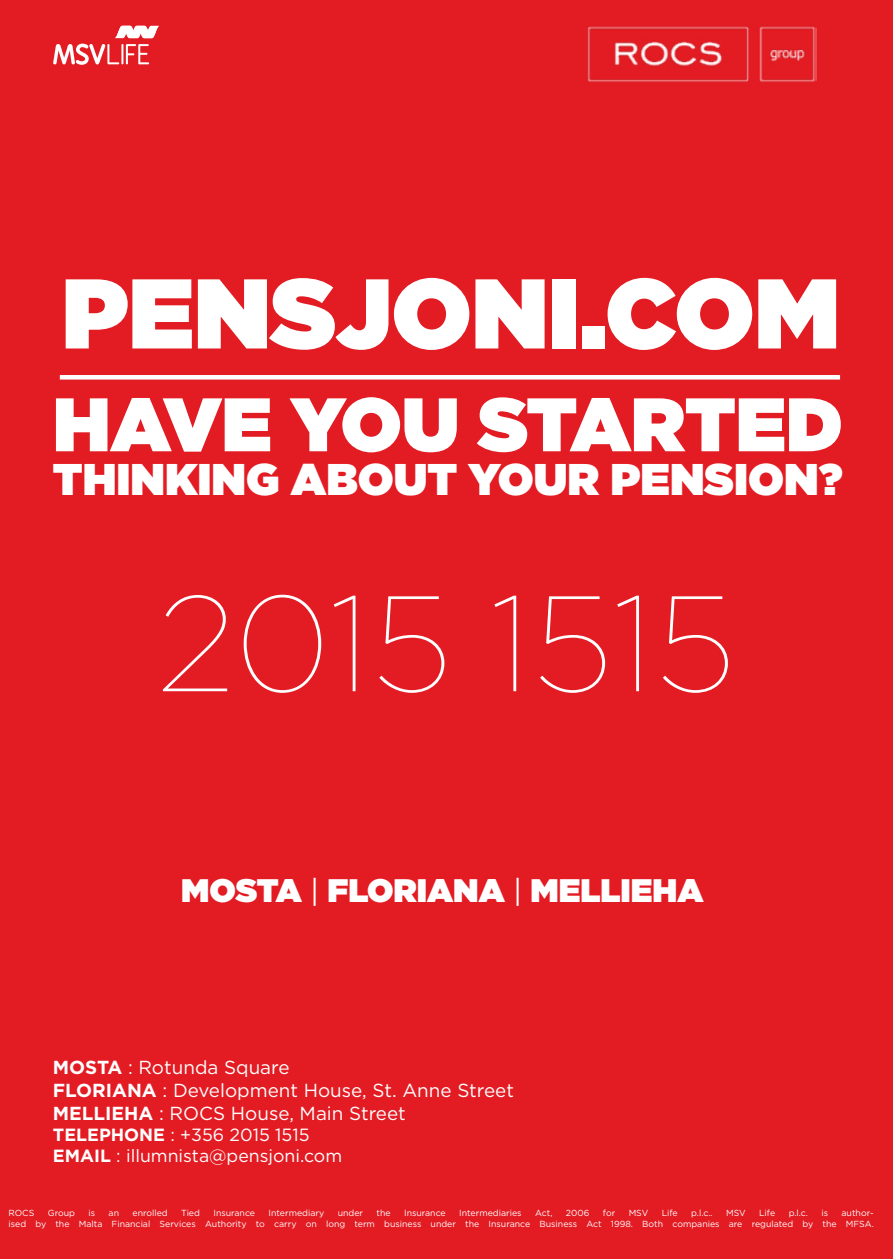
<style>
.page{position:relative;width:893px;height:1259px;background:#e31b23}
.page>*{position:absolute;margin:0;border:0;box-sizing:border-box;transform-origin:0 0}
.t1{font:100 135.6px "Gotham";color:#fff}
.t2{font:900 98.7px "Gotham";color:#fff}
.t3{font:900 75.6px "Gotham";color:#fff}
.t4{font:900 44.4px "Gotham";color:#fff}
.t5{font:900 32.7px "Gotham";color:#fff}
.t6{font:18.9px/22.8px "Gotham";color:#fff}
.t7{font:17.7px/21.3px "Gotham";color:#fff}
.t8{font:8.7px/10.5px "Gotham";color:#fff;text-align:right}
.s1{font-weight:400;font-size:30.3px}
.s2{font-weight:700}
</style>
<div class="page">
<img style="left:587px;top:26px;width:230px;height:56px">
<svg style="left:53px;top:26px;width:106px;height:39px"></svg>
<hr style="left:60px;top:375px;width:780px;height:4px;background:#fff">
<h2 class="t2" style="left:62px;top:243px;width:780px">PENSJONI.COM</h2>
<h3 class="t3" style="left:53px;top:370px;width:791px">HAVE YOU STARTED</h3>
<h3 class="t4" style="left:53px;top:447px;width:791px">THINKING ABOUT YOUR PENSION?</h3>
<h1 class="t1" style="left:157px;top:560px;width:579px">2015 1515</h1>
<h3 class="t5" style="left:181px;top:867px;width:524px">MOSTA <span class="s1">|</span> FLORIANA <span class="s1">|</span> MELLIEHA</h3>
<h3 class="t6" style="left:53px;top:1055px;width:463px"><span class="s2">MOSTA</span> : Rotunda Square<br><span class="s2">FLORIANA</span> : Development House, St. Anne Street<br><span class="s2">MELLIEHA</span> : ROCS House, Main Street</h3>
<h3 class="t7" style="left:53px;top:1123px;width:291px"><span class="s2">TELEPHON E</span> : +356 2015 1515<br><span class="s2">EMAIL</span> : illumnista@pensjoni.com</h3>
<p class="t8" style="left:9px;top:1207px;width:27px">ROCS</p>
<p class="t8" style="left:48px;top:1207px;width:29px">Group</p>
<p class="t8" style="left:88px;top:1207px;width:8px">is</p>
<p class="t8" style="left:109px;top:1207px;width:12px">an</p>
<p class="t8" style="left:132px;top:1207px;width:37px">enrolled</p>
<p class="t8" style="left:181px;top:1207px;width:20px">Tied</p>
<p class="t8" style="left:213px;top:1207px;width:43px">Insurance</p>
<p class="t8" style="left:269px;top:1207px;width:57px">Intermediary</p>
<p class="t8" style="left:338px;top:1207px;width:27px">under</p>
<p class="t8" style="left:377px;top:1207px;width:16px">the</p>
<p class="t8" style="left:404px;top:1207px;width:43px">Insurance</p>
<p class="t8" style="left:459px;top:1207px;width:64px">Intermediaries</p>
<p class="t8" style="left:535px;top:1207px;width:19px">Act,</p>
<p class="t8" style="left:566px;top:1207px;width:25px">2006</p>
<p class="t8" style="left:603px;top:1207px;width:14px">for</p>
<p class="t8" style="left:629px;top:1207px;width:21px">MSV</p>
<p class="t8" style="left:662px;top:1207px;width:18px">Life</p>
<p class="t8" style="left:691px;top:1207px;width:23px">p.l.c..</p>
<p class="t8" style="left:726px;top:1207px;width:21px">MSV</p>
<p class="t8" style="left:759px;top:1207px;width:18px">Life</p>
<p class="t8" style="left:789px;top:1207px;width:21px">p.l.c.</p>
<p class="t8" style="left:821px;top:1207px;width:8px">is</p>
<p class="t8" style="left:9px;top:1207px;width:867px">author-<br>ised by the Malta Financial Services Authority to carry on long term business under the Insurance Business Act 1998. Both companies are regulated by the MFSA.</p>
</div>
